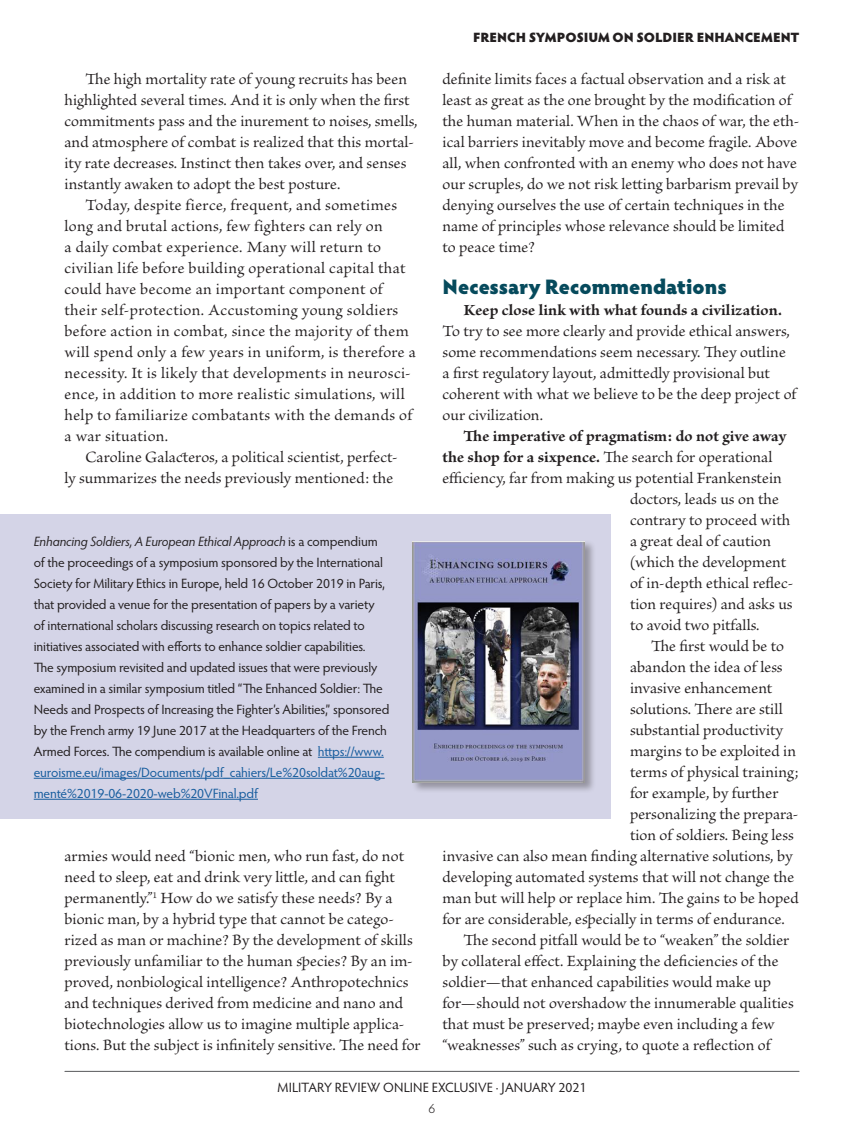
<style>
.page{position:relative;width:864px;height:1134px;background:#fff}
.page>*{position:absolute;margin:0;border:0;box-sizing:border-box;transform-origin:0 0}
.Subhead_New{font:900 21px "Hypatia Sans Pro";color:#064a5c}
.body{font:16.5px/21px "Brioso Pro";letter-spacing:.005em;color:#231f20}
.body-2{font:16.5px/21px "Brioso Pro";letter-spacing:.025em;color:#231f20}
.body-3{font:700 16.5px "Brioso Pro";color:#231f20}
.cutline{font:13.5px/21px "Hypatia Sans Pro";letter-spacing:-.01em;color:#231f20}
.cutline-2{font:13.5px "Hypatia Sans Pro";letter-spacing:.01em;color:#231f20}
.t1{font:900 13.5px "Hypatia Sans Pro";letter-spacing:-.005em;color:#231f20}
.t2{font:300 13.5px "Hypatia Sans Pro";color:#231f20}
.s1{font-style:italic}
.s2{color:#175d9e}
.s3{font-weight:700}
</style>
<div class="page">
<hr style="left:65px;top:1071px;width:734px;height:1px;background:#57585a">
<div style="left:0;top:514px;width:610px;height:305px;background:#d4d4e7"></div>
<hr style="left:318px;top:757px;width:66px;height:1px;background:#175d9e">
<hr style="left:34px;top:778px;width:351px;height:1px;background:#175d9e">
<hr style="left:34px;top:799px;width:224px;height:1px;background:#175d9e">
<div style="left:411px;top:540px;width:185px;height:254px;background:#231f20;opacity:.36"></div>
<img style="left:413px;top:541px;width:172px;height:242px">
<p class="body" style="left:64px;top:69px;width:354px;text-indent:21px">The high mortality rate of young recruits has been highlighted several times. And it is only when the first commitments pass and the inurement to noises, smells, and atmosphere of combat is realized that this mortal&shy;ity rate decreases. Instinct then takes over, and senses instantly awaken to adopt the best posture.</p>
<p class="body-2" style="left:64px;top:195px;width:353px;text-indent:21px">Today, despite fierce, frequent, and sometimes long and brutal actions, few fighters can rely on<br>a daily combat experience. Many will return to civilian life before building operational capital that could have become an important component of their self-protection. Accustoming young soldiers before action in combat, since the majority of them will spend only a few years in uniform, is therefore a necessity. It is likely that developments in neurosci&shy;ence, in addition to more realistic simulations, will help to familiarize combatants with the demands of a war situation.</p>
<p class="body" style="left:64px;top:447px;width:335px;text-align:right">Caroline Galacteros, a political scientist, perfect-<br>ly summarizes the needs previously mentioned: the</p>
<p class="cutline" style="left:34px;top:530px;width:357px"><span class="s1">Enhancing Soldiers, A European Ethical Approach</span> is a compendium of the proceedings of a symposium sponsored by the International Society for Military Ethics in Europe, held 16 October 2019 in Paris, that provided a venue for the presentation of papers by a variety<br>of international scholars discussing research on topics related to initiatives associated with efforts to enhance soldier capabilities.<br>The symposium revisited and updated issues that were previously examined in a similar symposium titled “The Enhanced Soldier: The Needs and Prospects of Increasing the Fighter’s Abilities,” sponsored by the French army 19 June 2017 at the Headquarters of the French Armed Forces. The compendium is available online at <span class="s2">https://www. euroisme.eu/images/Documents/pdf_cahiers/Le%20soldat%20aug&shy;menté%2019-06-2020-web%20VFinal.pdf</span></p>
<p class="body" style="left:64px;top:846px;width:358px">armies would need “bionic men, who run fast, do not need to sleep, eat and drink very little, and can fight permanently.”<sup>1</sup> How do we satisfy these needs? By a bionic man, by a hybrid type that cannot be catego&shy;rized as man or machine? By the development of skills previously unfamiliar to the human species? By an im&shy;proved, nonbiological intelligence? Anthropotechnics and techniques derived from medicine and nano and biotechnologies allow us to imagine multiple applica&shy;tions. But the subject is infinitely sensitive. The need for</p>
<p class="t1" style="left:473px;top:27px;width:328px">FRENCH SYMPOSIUM ON SOLDIER ENHANCEMENT</p>
<p class="body" style="left:442px;top:69px;width:358px">definite limits faces a factual observation and a risk at least as great as the one brought by the modification of the human material. When in the chaos of war, the eth&shy;ical barriers inevitably move and become fragile. Above all, when confronted with an enemy who does not have our scruples, do we not risk letting barbarism prevail by denying ourselves the use of certain techniques in the name of principles whose relevance should be limited to peace time?</p>
<p class="Subhead_New" style="left:442px;top:271px;width:286px">Necessary Recommendations</p>
<p class="body" style="left:442px;top:300px;width:355px;text-indent:21px"><span class="s3">Keep close link with what founds a civilization.<br></span>To try to see more clearly and provide ethical answers, some recommendations seem necessary. They outline a first regulatory layout, admittedly provisional but coherent with what we believe to be the deep project of our civilization.</p>
<p class="body-3" style="left:464px;top:427px;width:324px">The imperative of pragmatism: do not give away</p>
<p class="body" style="left:442px;top:447px;width:331px"><span class="s3">the shop for a sixpence.</span> The search for operational</p>
<p class="body" style="left:442px;top:468px;width:341px">efficiency, far from making us potential Frankenstein</p>
<p class="body" style="left:630px;top:489px;width:150px">doctors, leads us on the</p>
<p class="body" style="left:630px;top:510px;width:162px">contrary to proceed with</p>
<p class="body" style="left:630px;top:531px;width:143px">a great deal of caution</p>
<p class="body" style="left:630px;top:552px;width:158px">(which the development</p>
<p class="body" style="left:630px;top:573px;width:165px">of in-depth ethical reflec-</p>
<p class="body" style="left:630px;top:594px;width:164px">tion requires) and asks us</p>
<p class="body" style="left:630px;top:615px;width:131px">to avoid two pitfalls.</p>
<p class="body" style="left:651px;top:636px;width:135px">The first would be to</p>
<p class="body" style="left:630px;top:657px;width:154px">abandon the idea of less</p>
<p class="body" style="left:630px;top:678px;width:144px">invasive enhancement</p>
<p class="body" style="left:630px;top:699px;width:154px">solutions. There are still</p>
<p class="body" style="left:630px;top:720px;width:155px">substantial productivity</p>
<p class="body" style="left:630px;top:741px;width:168px">margins to be exploited in</p>
<p class="body" style="left:630px;top:762px;width:170px">terms of physical training;</p>
<p class="body" style="left:630px;top:783px;width:150px">for example, by further</p>
<p class="body" style="left:630px;top:804px;width:170px">personalizing the prepara-</p>
<p class="body" style="left:630px;top:825px;width:165px">tion of soldiers. Being less</p>
<p class="body" style="left:442px;top:846px;width:352px">invasive can also mean finding alternative solutions, by</p>
<p class="body" style="left:442px;top:867px;width:353px">developing automated systems that will not change the</p>
<p class="body" style="left:442px;top:888px;width:358px">man but will help or replace him. The gains to be hoped</p>
<p class="body" style="left:442px;top:909px;width:344px">for are considerable, especially in terms of endurance.</p>
<p class="body" style="left:442px;top:930px;width:353px;text-indent:21px">The second pitfall would be to “weaken” the soldier by collateral effect. Explaining the deficiencies of the soldier—that enhanced capabilities would make up for—should not overshadow the innumerable qualities that must be preserved; maybe even including a few “weaknesses” such as crying, to quote a reflection of</p>
<p class="cutline-2" style="left:277px;top:1078px;width:311px">MILITARY REVIEW ONLINE EXCLUSIVE · JANUARY 2021</p>
<p class="t2" style="left:429px;top:1100px;width:8px">6</p>
</div>
